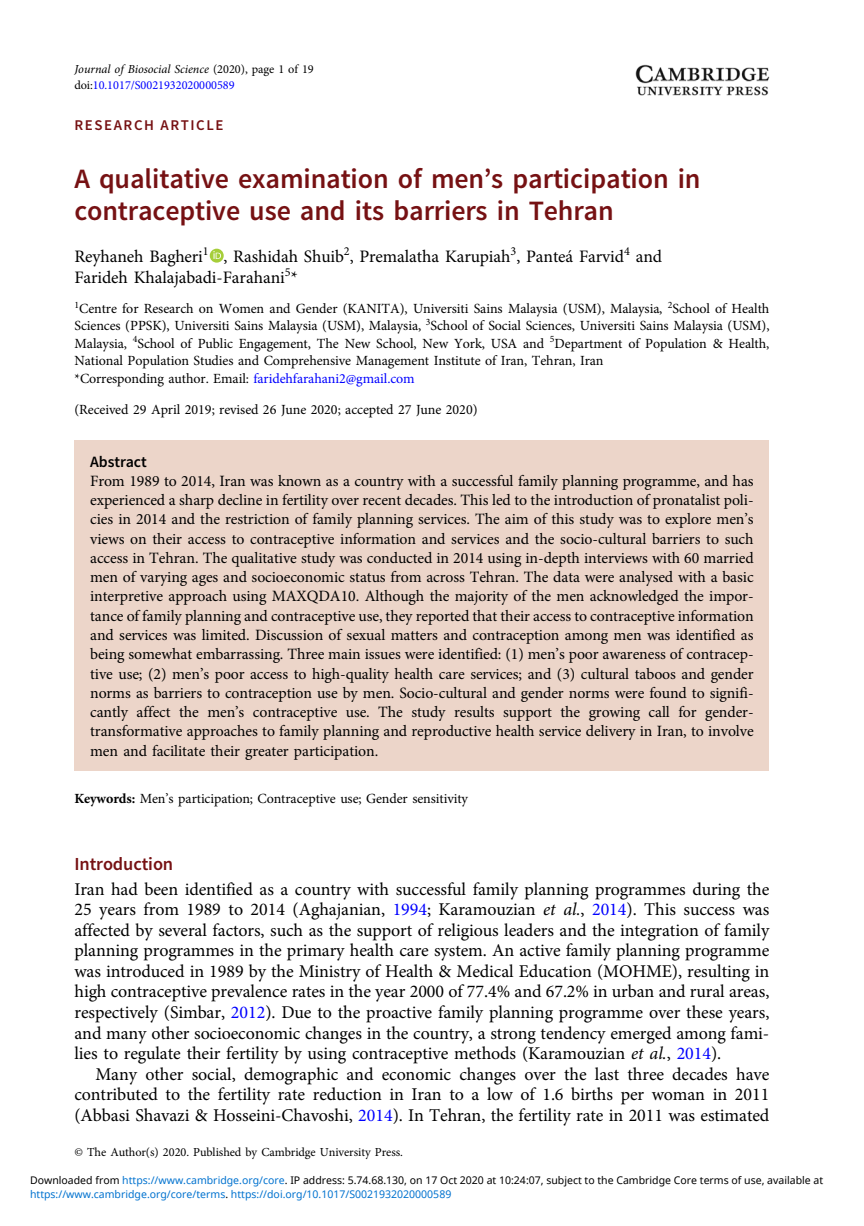
<style>
.page{position:relative;width:864px;height:1226px;background:#fff}
.page>*{position:absolute;margin:0;border:0;box-sizing:border-box;transform-origin:0 0}
.t1{font:28px/31.5px "Adv OT031 da 8 bf";color:#761113}
.t2{font:18.38px "Adv OT031 da 8 bf";color:#761113}
.t3{font:18.03px/20.5px "Adv OT1 ef 757 c 0";color:#000;text-align:justify}
.t4{font:17.5px/21px "Adv OT1 ef 757 c 0";color:#000}
.t5{font:15.75px/19.2px "Adv OT1 ef 757 c 0";color:#000;text-align:justify}
.t6{font:15.75px "Adv OT031 da 8 bf";color:#000}
.t7{font:14.88px "Adv OT031 da 8 bf";letter-spacing:.11em;color:#761113}
.t8{font:14px/17.5px "Adv OT1 ef 757 c 0";color:#000}
.t9{font:12.25px "Adv OT1 ef 757 c 0";color:#000}
.t10{font:12.25px "Adv OT7 d 6 df 7 ab.I";color:#000}
.t11{font:12.25px "Adv OT1 ef 757 c 0";color:#00f}
.t12{font:10.5px "Noto Sans";color:#000}
.t13{font:10.5px "Noto Sans";color:#0172cf}
.s1{font-family:"Adv OT1 ef 757 c 0"}
.s2{color:#000}
.s3{font-style:inherit}
.s4{color:#00f}
.s5{font-family:"Adv O Tb 65 e 897 d.B"}
.s6{font-family:"Adv OT7 d 6 df 7 ab.I"}
.s7{color:#0172cf}
</style>
<div class="page">
<div style="left:210px;top:249px;width:13px;height:13px;background:#a6ce39;border-radius:50%"></div>
<svg style="left:213px;top:251px;width:8px;height:8px"></svg>
<div style="left:74px;top:440px;width:695px;height:331px;background:#ecd5c9"></div>
<img style="left:635px;top:64px;width:134px;height:31px">
<p class="t10" style="left:74px;top:64px;width:241px">Journal of Biosocial Science <span class="s1">(2020), page 1 of 19</span></p>
<p class="t11" style="left:74px;top:80px;width:162px"><span class="s2">doi:</span>10.1017/S0021932020000589</p>
<p class="t7" style="left:74px;top:120px;width:150px">RESEARCH ARTICLE</p>
<h1 class="t1" style="left:74px;top:165px;width:627px">A qualitative examination of men<span class="s3">’</span>s participation in contraceptive use and its barriers in Tehran</h1>
<p class="t4" style="left:74px;top:247px;width:588px">Reyhaneh Bagheri<sup>1</sup> , Rashidah Shuib<sup>2</sup>, Premalatha Karupiah<sup>3</sup>, Panteá Farvid<sup>4</sup> and<br>Farideh Khalajabadi-Farahani<sup>5</sup>*</p>
<p class="t8" style="left:74px;top:300px;width:696px"><sup>1</sup>Centre for Research on Women and Gender (KANITA), Universiti Sains Malaysia (USM), Malaysia, <sup>2</sup>School of Health Sciences (PPSK), Universiti Sains Malaysia (USM), Malaysia, <sup>3</sup>School of Social Sciences, Universiti Sains Malaysia (USM), Malaysia, <sup>4</sup>School of Public Engagement, The New School, New York, USA and <sup>5</sup>Department of Population &amp; Health, National Population Studies and Comprehensive Management Institute of Iran, Tehran, Iran<br>*Corresponding author. Email: <span class="s4">faridehfarahani2@gmail.com</span></p>
<p class="t8" style="left:74px;top:402px;width:404px">(Received 29 April 2019; revised 26 June 2020; accepted 27 June 2020)</p>
<p class="t6" style="left:90px;top:455px;width:58px">Abstract</p>
<p class="t5" style="left:90px;top:472px;width:664px">From 1989 to 2014, Iran was known as a country with a successful family planning programme, and has experienced a sharp decline in fertility over recent decades. This led to the introduction of pronatalist poli&shy;cies in 2014 and the restriction of family planning services. The aim of this study was to explore men<span class="s3">’</span>s views on their access to contraceptive information and services and the socio-cultural barriers to such access in Tehran. The qualitative study was conducted in 2014 using in-depth interviews with 60 married men of varying ages and socioeconomic status from across Tehran. The data were analysed with a basic interpretive approach using MAXQDA10. Although the majority of the men acknowledged the impor&shy;tance of family planning and contraceptive use, they reported that their access to contraceptive information and services was limited. Discussion of sexual matters and contraception among men was identified as being somewhat embarrassing. Three main issues were identified: (1) men<span class="s3">’</span>s poor awareness of contracep&shy;tive use; (2) men<span class="s3">’</span>s poor access to high-quality health care services; and (3) cultural taboos and gender norms as barriers to contraception use by men. Socio-cultural and gender norms were found to signifi&shy;cantly affect the men<span class="s3">’</span>s contraceptive use. The study results support the growing call for gender&shy;transformative approaches to family planning and reproductive health service delivery in Iran, to involve men and facilitate their greater participation.</p>
<p class="t8" style="left:74px;top:791px;width:395px"><span class="s5">Keywords:</span> Men<span class="s3">’</span>s participation; Contraceptive use; Gender sensitivity</p>
<p class="t2" style="left:74px;top:856px;width:100px">Introduction</p>
<p class="t3" style="left:74px;top:880px;width:696px">Iran had been identified as a country with successful family planning programmes during the 25 years from 1989 to 2014 (Aghajanian, <span class="s4">1994</span>; Karamouzian <span class="s6">et al.</span>, <span class="s4">2014</span>). This success was affected by several factors, such as the support of religious leaders and the integration of family planning programmes in the primary health care system. An active family planning programme was introduced in 1989 by the Ministry of Health &amp; Medical Education (MOHME), resulting in high contraceptive prevalence rates in the year 2000 of 77.4% and 67.2% in urban and rural areas, respectively (Simbar, <span class="s4">2012</span>). Due to the proactive family planning programme over these years, and many other socioeconomic changes in the country, a strong tendency emerged among fami&shy;lies to regulate their fertility by using contraceptive methods (Karamouzian <span class="s6">et al.</span>, <span class="s4">2014</span>).</p>
<p class="t3" style="left:74px;top:1065px;width:696px;text-indent:21px">Many other social, demographic and economic changes over the last three decades have contributed to the fertility rate reduction in Iran to a low of 1.6 births per woman in 2011 (Abbasi Shavazi &amp; Hosseini-Chavoshi, <span class="s4">2014</span>). In Tehran, the fertility rate in 2011 was estimated</p>
<p class="t9" style="left:74px;top:1146px;width:330px">© The Author(s) 2020. Published by Cambridge University Press.</p>
<p class="t12" style="left:30px;top:1172px;width:794px">Downloaded from <span class="s7">https://www.cambridge.org/core</span>. IP address: 5.74.68.130, on 17 Oct 2020 at 10:24:07, subject to the Cambridge Core terms of use, available at</p>
<p class="t13" style="left:30px;top:1186px;width:422px">https://www.cambridge.org/core/terms<span class="s2">.</span> https://doi.org/10.1017/S0021932020000589</p>
</div>
